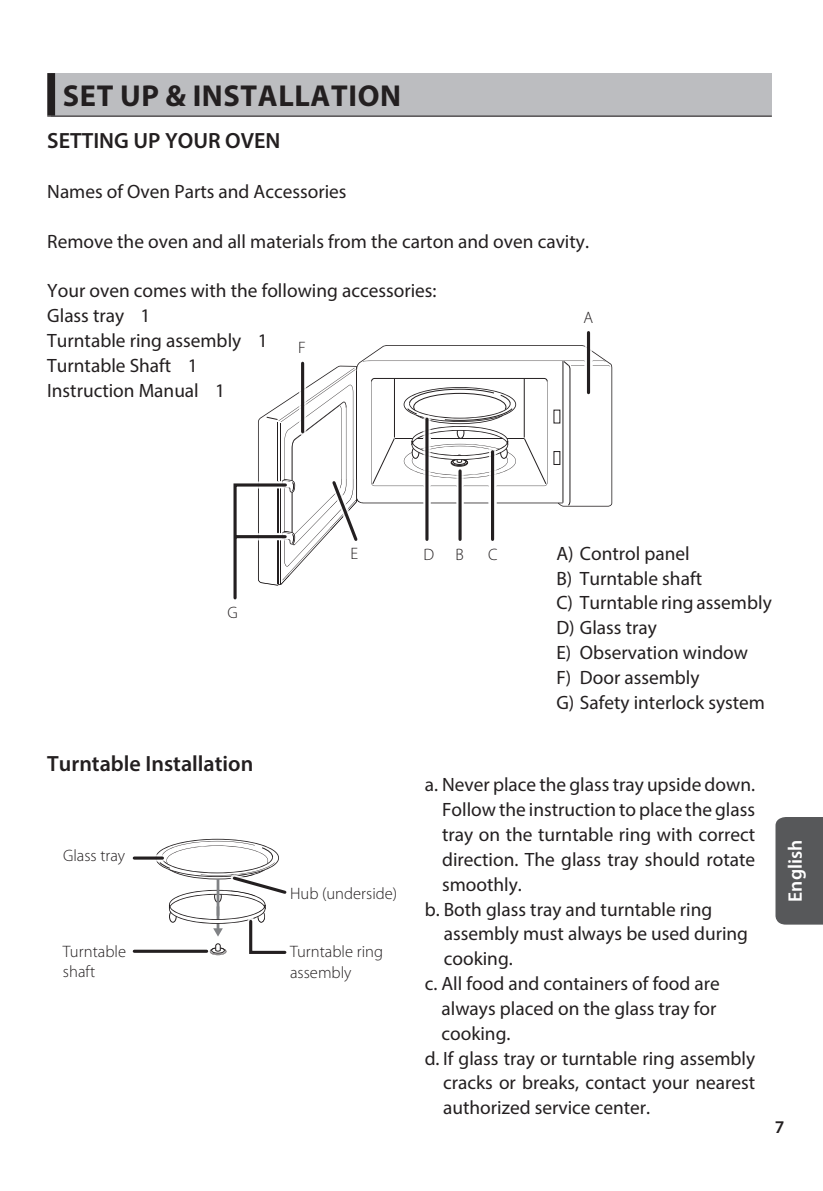
<style>
.page{position:relative;width:823px;height:1191px;background:#fff}
.page>*{position:absolute;margin:0;border:0;box-sizing:border-box;transform-origin:0 0}
.t1{font:700 30.4px "Myriad Pro";letter-spacing:.02em;color:#231f20}
.t2{font:600 22px "Myriad Pro";color:#231f20}
.t3{font:600 19.6px "Myriad Pro";color:#fff}
.t4{font:19.4px/24.8px "Myriad Pro";color:#231f20}
.t5{font:600 18px "Myriad Pro";color:#231f20}
.t6{font:300 16.6px/20.6px "Myriad Pro";color:#231f20}
</style>
<div class="page">
<div style="left:775px;top:817px;width:47px;height:107px;background:#57585a"></div>
<div style="left:51px;top:73px;width:720px;height:43px;background:#bcbdc0"></div>
<hr style="left:47px;top:116px;width:724px;height:1px;background:#231f20">
<div style="left:47px;top:73px;width:8px;height:43px;background:#231f20"></div>
<img style="left:132px;top:856px;width:23px;height:4px">
<hr style="left:134px;top:856px;width:28px;height:3px;background:#231f20">
<img style="left:132px;top:950px;width:23px;height:3px">
<hr style="left:134px;top:949px;width:72px;height:3px;background:#231f20">
<svg style="left:155px;top:839px;width:132px;height:116px"></svg>
<svg style="left:363px;top:345px;width:249px;height:161px"></svg>
<img style="left:584px;top:331px;width:7px;height:15px">
<img style="left:584px;top:352px;width:7px;height:8px">
<svg style="left:584px;top:346px;width:7px;height:6px"></svg>
<hr style="left:586px;top:332px;width:3px;height:61px;background:#231f20">
<svg style="left:233px;top:360px;width:376px;height:240px"></svg>
<h1 class="t1" style="left:63px;top:76px;width:339px">SET UP &amp; INSTALLATION</h1>
<p class="t2" style="left:47px;top:127px;width:234px">SETTING UP YOUR OVEN</p>
<p class="t4" style="left:47px;top:179px;width:300px">Names of Oven Parts and Accessories</p>
<p class="t4" style="left:47px;top:228px;width:543px">Remove the oven and all materials from the carton and oven cavity.</p>
<p class="t4" style="left:47px;top:278px;width:390px">Your oven comes with the following accessories:<br>Glass tray 1<br>Turntable ring assembly 1<br>Turntable Shaft 1<br>Instruction Manual 1</p>
<p class="t6" style="left:583px;top:307px;width:11px">A</p>
<p class="t6" style="left:298px;top:336px;width:9px">F</p>
<p class="t6" style="left:227px;top:602px;width:12px">G</p>
<p class="t6" style="left:350px;top:542px;width:9px">E</p>
<p class="t6" style="left:423px;top:543px;width:12px">D</p>
<p class="t6" style="left:455px;top:543px;width:10px">B</p>
<p class="t6" style="left:488px;top:543px;width:11px">C</p>
<p class="t4" style="left:556px;top:540px;width:217px">A) Control panel<br>B) Turntable shaft<br>C) Turntable ring assembly<br>D) Glass tray<br>E) Observation window<br>F) Door assembly<br>G) Safety interlock system</p>
<p class="t2" style="left:47px;top:750px;width:207px">Turntable Installation</p>
<p class="t6" style="left:63px;top:845px;width:64px">Glass tray</p>
<p class="t6" style="left:290px;top:883px;width:109px">Hub (underside)</p>
<p class="t6" style="left:63px;top:940px;width:65px">Turntable shaft</p>
<p class="t6" style="left:290px;top:941px;width:94px">Turntable ring assembly</p>
<p class="t4" style="left:424px;top:772px;width:332px">a. Never place the glass tray upside down.</p>
<p class="t4" style="left:442px;top:797px;width:314px">Follow the instruction to place the glass</p>
<p class="t4" style="left:442px;top:821px;width:314px">tray on the turntable ring with correct</p>
<p class="t4" style="left:442px;top:846px;width:314px">direction. The glass tray should rotate</p>
<p class="t4" style="left:442px;top:871px;width:81px">smoothly.</p>
<p class="t4" style="left:424px;top:896px;width:289px">b. Both glass tray and turntable ring</p>
<p class="t4" style="left:443px;top:921px;width:305px">assembly must always be used during</p>
<p class="t4" style="left:443px;top:946px;width:70px">cooking.</p>
<p class="t4" style="left:424px;top:971px;width:296px">c. All food and containers of food are</p>
<p class="t4" style="left:441px;top:995px;width:276px">always placed on the glass tray for</p>
<p class="t4" style="left:441px;top:1020px;width:70px">cooking.</p>
<p class="t4" style="left:424px;top:1045px;width:332px">d. If glass tray or turntable ring assembly</p>
<p class="t4" style="left:443px;top:1070px;width:313px">cracks or breaks, contact your nearest</p>
<p class="t4" style="left:443px;top:1095px;width:208px">authorized service center.</p>
<p class="t3" style="left:782px;top:901px;width:63px;rotate:-90deg">English</p>
<p class="t5" style="left:774px;top:1115px;width:11px">7</p>
</div>
